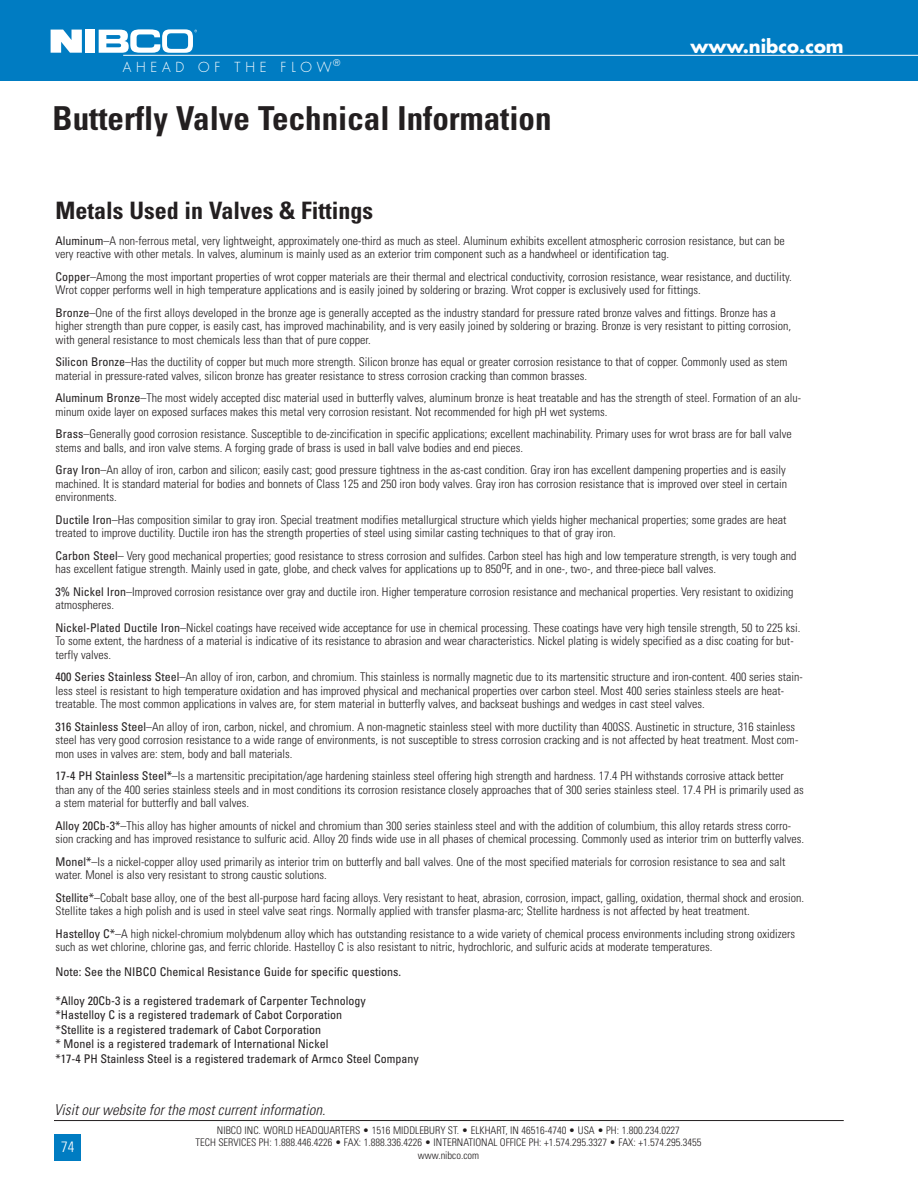
<style>
.page{position:relative;width:918px;height:1188px;background:#fff}
.page>*{position:absolute;margin:0;border:0;box-sizing:border-box;transform-origin:0 0}
.t1{font:700 condensed 33px "Univers LT Std";color:#231f20}
.t2{font:700 condensed 24px "Univers LT Std";color:#231f20}
.t3{font:700 18px "Futura Std";color:#fff}
.t4{font:italic 300 condensed 15px "Univers LT Std";color:#231f20}
.t5{font:300 condensed 15px "Univers LT Std";color:#fff}
.t6{font:300 13.5px "Futura Std";letter-spacing:.35em;color:#fff}
.t7{font:300 condensed 12px/13.5px "Univers LT Std";color:#231f20}
.t8{font:condensed 12px "Univers LT Std";color:#231f20}
.t9{font:300 condensed 10.5px/12.6px "Univers LT Std";color:#231f20;text-align:center}
.s1{font-weight:400}
</style>
<div class="page">
<div style="left:54px;top:1134px;width:27px;height:27px;background:#007cc2"></div>
<hr style="left:54px;top:1120px;width:790px;height:1px;background:#231f20">
<div style="left:0;top:0;width:918px;height:81px;background:#007cc2"></div>
<hr style="left:123px;top:55px;width:795px;height:1px;background:#fff">
<div style="left:85px;top:30px;width:10px;height:23px;background:#fff"></div>
<svg style="left:51px;top:30px;width:31px;height:23px"></svg>
<svg style="left:99px;top:29px;width:98px;height:24px"></svg>
<p class="t6" style="left:123px;top:59px;width:219px">AHEAD OF THE FLOW<sup>®</sup></p>
<p class="t1" style="left:53px;top:98px;width:501px">Butterfly Valve Technical Information</p>
<h3 class="t3" style="left:691px;top:34px;width:155px">www.nibco.com</h3>
<p class="t2" style="left:56px;top:195px;width:319px">Metals Used in Valves &amp; Fittings</p>
<p class="t7" style="left:56px;top:234px;width:731px"><span class="s1">Aluminum</span>–A non-ferrous metal, very lightweight, approximately one-third as much as steel. Aluminum exhibits excellent atmospheric corrosion resistance, but can be very reactive with other metals. In valves, aluminum is mainly used as an exterior trim component such as a handwheel or identification tag.</p>
<p class="t7" style="left:56px;top:270px;width:736px"><span class="s1">Copper</span>–Among the most important properties of wrot copper materials are their thermal and electrical conductivity, corrosion resistance, wear resistance, and ductility.<br>Wrot copper performs well in high temperature applications and is easily joined by soldering or brazing. Wrot copper is exclusively used for fittings.</p>
<p class="t7" style="left:56px;top:306px;width:737px"><span class="s1">Bronze</span>–One of the first alloys developed in the bronze age is generally accepted as the industry standard for pressure rated bronze valves and fittings. Bronze has a higher strength than pure copper, is easily cast, has improved machinability, and is very easily joined by soldering or brazing. Bronze is very resistant to pitting corrosion, with general resistance to most chemicals less than that of pure copper.</p>
<p class="t7" style="left:56px;top:355px;width:734px"><span class="s1">Silicon Bronze</span>–Has the ductility of copper but much more strength. Silicon bronze has equal or greater corrosion resistance to that of copper. Commonly used as stem material in pressure-rated valves, silicon bronze has greater resistance to stress corrosion cracking than common brasses.</p>
<p class="t7" style="left:56px;top:391px;width:747px"><span class="s1">Aluminum Bronze</span>–The most widely accepted disc material used in butterfly valves, aluminum bronze is heat treatable and has the strength of steel. Formation of an alu&shy;minum oxide layer on exposed surfaces makes this metal very corrosion resistant. Not recommended for high pH wet systems.</p>
<p class="t7" style="left:56px;top:427px;width:738px"><span class="s1">Brass</span>–Generally good corrosion resistance. Susceptible to de-zincification in specific applications; excellent machinability. Primary uses for wrot brass are for ball valve stems and balls, and iron valve stems. A forging grade of brass is used in ball valve bodies and end pieces.</p>
<p class="t7" style="left:56px;top:463px;width:733px"><span class="s1">Gray Iron</span>–An alloy of iron, carbon and silicon; easily cast; good pressure tightness in the as-cast condition. Gray iron has excellent dampening properties and is easily machined. It is standard material for bodies and bonnets of Class 125 and 250 iron body valves. Gray iron has corrosion resistance that is improved over steel in certain environments.</p>
<p class="t7" style="left:56px;top:513px;width:732px"><span class="s1">Ductile Iron</span>–Has composition similar to gray iron. Special treatment modifies metallurgical structure which yields higher mechanical properties; some grades are heat treated to improve ductility. Ductile iron has the strength properties of steel using similar casting techniques to that of gray iron.</p>
<p class="t7" style="left:56px;top:549px;width:742px"><span class="s1">Carbon Steel</span>– Very good mechanical properties; good resistance to stress corrosion and sulfides. Carbon steel has high and low temperature strength, is very tough and has excellent fatigue strength. Mainly used in gate, globe, and check valves for applications up to 850oF, and in one-, two-, and three-piece ball valves.</p>
<p class="t7" style="left:56px;top:585px;width:739px"><span class="s1">3% Nickel Iron</span>–Improved corrosion resistance over gray and ductile iron. Higher temperature corrosion resistance and mechanical properties. Very resistant to oxidizing atmospheres.</p>
<p class="t7" style="left:56px;top:621px;width:745px"><span class="s1">Nickel-Plated Ductile Iron</span>–Nickel coatings have received wide acceptance for use in chemical processing. These coatings have very high tensile strength, 50 to 225 ksi.<br>To some extent, the hardness of a material is indicative of its resistance to abrasion and wear characteristics. Nickel plating is widely specified as a disc coating for but&shy;terfly valves.</p>
<p class="t7" style="left:56px;top:670px;width:749px"><span class="s1">400 Series Stainless Steel</span>–An alloy of iron, carbon, and chromium. This stainless is normally magnetic due to its martensitic structure and iron-content. 400 series stain&shy;less steel is resistant to high temperature oxidation and has improved physical and mechanical properties over carbon steel. Most 400 series stainless steels are heat&shy;treatable. The most common applications in valves are, for stem material in butterfly valves, and backseat bushings and wedges in cast steel valves.</p>
<p class="t7" style="left:56px;top:720px;width:744px"><span class="s1">316 Stainless Steel</span>–An alloy of iron, carbon, nickel, and chromium. A non-magnetic stainless steel with more ductility than 400SS. Austinetic in structure, 316 stainless steel has very good corrosion resistance to a wide range of environments, is not susceptible to stress corrosion cracking and is not affected by heat treatment. Most com&shy;mon uses in valves are: stem, body and ball materials.</p>
<p class="t7" style="left:56px;top:769px;width:750px"><span class="s1">17-4 PH Stainless Steel*</span>–Is a martensitic precipitation/age hardening stainless steel offering high strength and hardness. 17.4 PH withstands corrosive attack better than any of the 400 series stainless steels and in most conditions its corrosion resistance closely approaches that of 300 series stainless steel. 17.4 PH is primarily used as a stem material for butterfly and ball valves.</p>
<p class="t7" style="left:56px;top:819px;width:748px"><span class="s1">Alloy 20Cb-3*</span>–This alloy has higher amounts of nickel and chromium than 300 series stainless steel and with the addition of columbium, this alloy retards stress corro&shy;sion cracking and has improved resistance to sulfuric acid. Alloy 20 finds wide use in all phases of chemical processing. Commonly used as interior trim on butterfly valves.</p>
<p class="t7" style="left:56px;top:855px;width:731px"><span class="s1">Monel*</span>–Is a nickel-copper alloy used primarily as interior trim on butterfly and ball valves. One of the most specified materials for corrosion resistance to sea and salt water. Monel is also very resistant to strong caustic solutions.</p>
<p class="t7" style="left:56px;top:891px;width:748px"><span class="s1">Stellite*</span>–Cobalt base alloy, one of the best all-purpose hard facing alloys. Very resistant to heat, abrasion, corrosion, impact, galling, oxidation, thermal shock and erosion.<br>Stellite takes a high polish and is used in steel valve seat rings. Normally applied with transfer plasma-arc; Stellite hardness is not affected by heat treatment.</p>
<p class="t7" style="left:56px;top:927px;width:741px"><span class="s1">Hastelloy C*</span>–A high nickel-chromium molybdenum alloy which has outstanding resistance to a wide variety of chemical process environments including strong oxidizers such as wet chlorine, chlorine gas, and ferric chloride. Hastelloy C is also resistant to nitric, hydrochloric, and sulfuric acids at moderate temperatures.</p>
<p class="t8" style="left:56px;top:964px;width:347px">Note: See the NIBCO Chemical Resistance Guide for specific questions.</p>
<p class="t8" style="left:56px;top:993px;width:312px">*Alloy 20Cb-3 is a registered trademark of Carpenter Technology</p>
<p class="t8" style="left:56px;top:1008px;width:288px">*Hastelloy C is a registered trademark of Cabot Corporation</p>
<p class="t8" style="left:56px;top:1022px;width:267px">*Stellite is a registered trademark of Cabot Corporation</p>
<p class="t8" style="left:56px;top:1036px;width:275px">* Monel is a registered trademark of International Nickel</p>
<p class="t8" style="left:56px;top:1051px;width:365px">*17-4 PH Stainless Steel is a registered trademark of Armco Steel Company</p>
<p class="t4" style="left:54px;top:1101px;width:273px">Visit our website for the most current information.</p>
<p class="t5" style="left:61px;top:1137px;width:15px">74</p>
<p class="t9" style="left:196px;top:1124px;width:507px">NIBCO INC. WORLD HEADQUARTERS • 1516 MIDDLEBURY ST. • ELKHART, IN 46516-4740 • USA • PH: 1.800.234.0227<br>TECH SERVICES PH: 1.888.446.4226 • FAX: 1.888.336.4226 • INTERNATIONAL OFFICE PH: +1.574.295.3327 • FAX: +1.574.295.3455 www.nibco.com</p>
</div>
